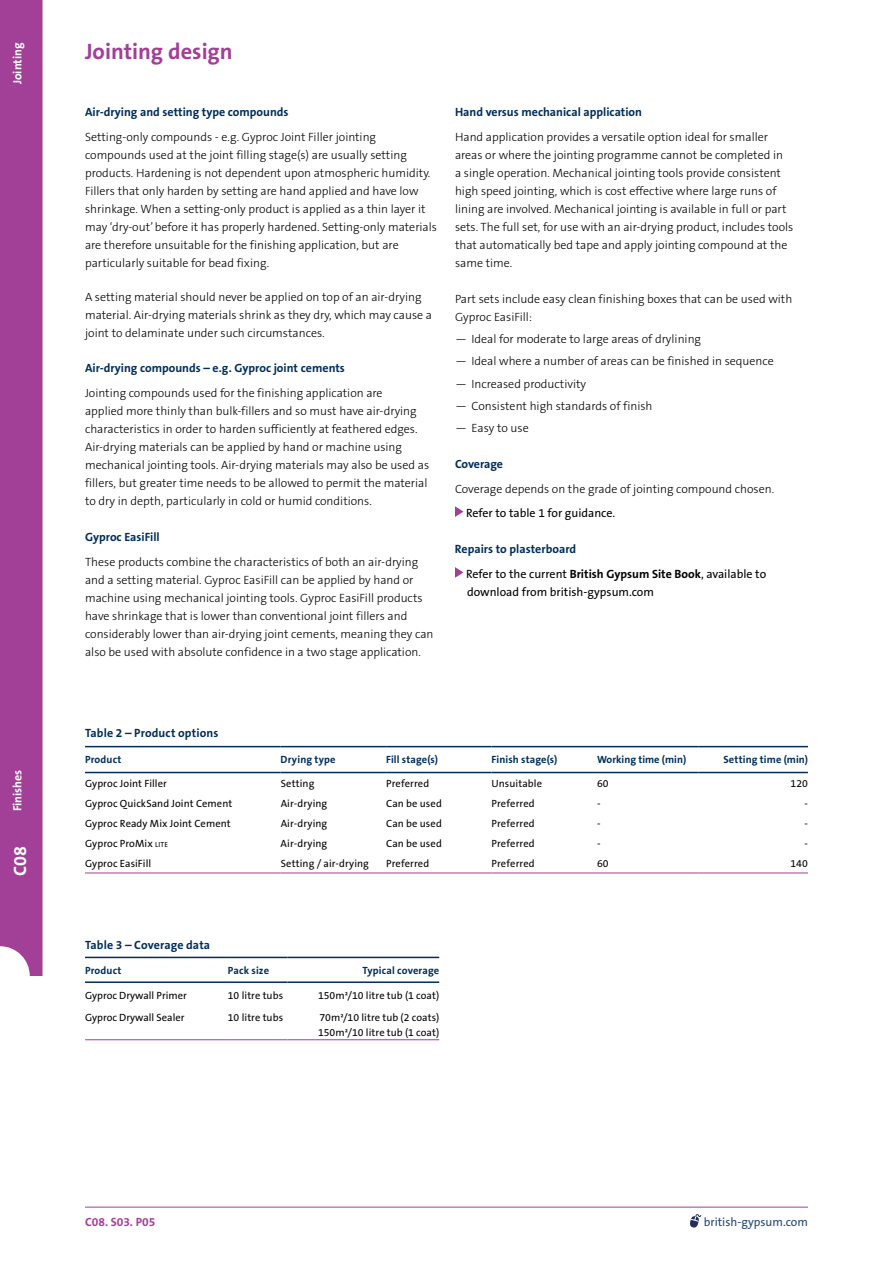
<style>
.page{position:relative;width:893px;height:1263px;background:#fff}
.page>*{position:absolute;margin:0;border:0;box-sizing:border-box;transform-origin:0 0}
.t1{font:700 22.5px "The Sans B7";color:#a23f97}
.t2{font:700 18px "The Sans B7";color:#fff}
.t3{font:300 12px/18px "The Sans B3";color:#000}
.t4{font:700 12px "The Sans B7";color:#002d5b}
.t5{font:12px/18px "The Sans B5 Plain";color:#000}
.t6{font:12px "The Sans B5 Plain";color:#264772}
.t7{font:700 12px "The Sans B7";color:#fff}
.t8{font:700 12px "The Sans B7";color:#a23f97}
.t9{font:10.5px/15px "The Sans B5 Plain";letter-spacing:.01em;color:#000}
.t10{font:700 10.5px "The Sans B7";letter-spacing:.01em;color:#002d5b}
.s1{font-family:"The Sans B7";font-weight:700}
.s2{font-size:7.35px}
</style>
<div class="page">
<hr style="left:85px;top:1207px;width:723px;height:1px;background:#a23f97">
<svg style="left:690px;top:1214px;width:11px;height:13px"></svg>
<div style="left:0;top:0;width:43px;height:976px;background:#a23f97"></div>
<hr style="left:85px;top:1039px;width:143px;height:1px;background:#a23f97">
<hr style="left:228px;top:1039px;width:59px;height:1px;background:#a23f97">
<hr style="left:287px;top:1039px;width:152px;height:1px;background:#a23f97">
<hr style="left:85px;top:981px;width:143px;height:2px;background:#002d5b">
<hr style="left:228px;top:981px;width:59px;height:2px;background:#002d5b">
<hr style="left:287px;top:981px;width:152px;height:2px;background:#002d5b">
<hr style="left:85px;top:957px;width:143px;height:1px;background:#002d5b">
<hr style="left:228px;top:957px;width:59px;height:1px;background:#002d5b">
<hr style="left:287px;top:957px;width:152px;height:1px;background:#002d5b">
<svg style="left:455px;top:506px;width:8px;height:11px"></svg>
<svg style="left:455px;top:567px;width:8px;height:11px"></svg>
<hr style="left:85px;top:772px;width:196px;height:1px;background:#002d5b">
<hr style="left:281px;top:772px;width:105px;height:1px;background:#002d5b">
<hr style="left:386px;top:772px;width:106px;height:1px;background:#002d5b">
<hr style="left:492px;top:772px;width:105px;height:1px;background:#002d5b">
<hr style="left:597px;top:772px;width:101px;height:1px;background:#002d5b">
<hr style="left:698px;top:772px;width:110px;height:1px;background:#002d5b">
<hr style="left:85px;top:746px;width:196px;height:1px;background:#002d5b">
<hr style="left:281px;top:746px;width:105px;height:1px;background:#002d5b">
<hr style="left:386px;top:746px;width:106px;height:1px;background:#002d5b">
<hr style="left:492px;top:746px;width:105px;height:1px;background:#002d5b">
<hr style="left:597px;top:746px;width:101px;height:1px;background:#002d5b">
<hr style="left:698px;top:746px;width:110px;height:1px;background:#002d5b">
<hr style="left:85px;top:873px;width:196px;height:1px;background:#a23f97">
<hr style="left:281px;top:873px;width:105px;height:1px;background:#a23f97">
<hr style="left:386px;top:873px;width:106px;height:1px;background:#a23f97">
<hr style="left:492px;top:873px;width:105px;height:1px;background:#a23f97">
<hr style="left:597px;top:873px;width:101px;height:1px;background:#a23f97">
<hr style="left:698px;top:873px;width:110px;height:1px;background:#a23f97">
<p class="t7" style="left:11px;top:84px;width:43px;rotate:-90deg">Jointing</p>
<p class="t7" style="left:11px;top:811px;width:43px;rotate:-90deg">Finishes</p>
<h2 class="t2" style="left:10px;top:876px;width:31px;rotate:-90deg">C08</h2>
<h1 class="t1" style="left:85px;top:39px;width:149px">Jointing design</h1>
<p class="t4" style="left:85px;top:106px;width:205px">Air-drying and setting type compounds</p>
<p class="t3" style="left:85px;top:128px;width:354px">Setting-only compounds - e.g. Gyproc Joint Filler jointing compounds used at the joint filling stage(s) are usually setting products. Hardening is not dependent upon atmospheric humidity.<br>Fillers that only harden by setting are hand applied and have low shrinkage. When a setting-only product is applied as a thin layer it may ‘dry-out’ before it has properly hardened. Setting-only materials are therefore unsuitable for the finishing application, but are particularly suitable for bead fixing.</p>
<p class="t3" style="left:85px;top:289px;width:349px">A setting material should never be applied on top of an air-drying material. Air-drying materials shrink as they dry, which may cause a joint to delaminate under such circumstances.</p>
<p class="t4" style="left:85px;top:361px;width:261px">Air-drying compounds – e.g. Gyproc joint cements</p>
<p class="t3" style="left:85px;top:384px;width:346px">Jointing compounds used for the finishing application are<br>applied more thinly than bulk-fillers and so must have air-drying characteristics in order to harden sufficiently at feathered edges.<br>Air-drying materials can be applied by hand or machine using mechanical jointing tools. Air-drying materials may also be used as fillers, but greater time needs to be allowed to permit the material to dry in depth, particularly in cold or humid conditions.</p>
<p class="t4" style="left:85px;top:530px;width:76px">Gyproc EasiFill</p>
<p class="t3" style="left:85px;top:553px;width:350px">These products combine the characteristics of both an air-drying and a setting material. Gyproc EasiFill can be applied by hand or machine using mechanical jointing tools. Gyproc EasiFill products have shrinkage that is lower than conventional joint fillers and considerably lower than air-drying joint cements, meaning they can also be used with absolute confidence in a two stage application.</p>
<p class="t4" style="left:455px;top:106px;width:189px">Hand versus mechanical application</p>
<p class="t3" style="left:455px;top:128px;width:340px">Hand application provides a versatile option ideal for smaller areas or where the jointing programme cannot be completed in<br>a single operation. Mechanical jointing tools provide consistent high speed jointing, which is cost effective where large runs of lining are involved. Mechanical jointing is available in full or part sets. The full set, for use with an air-drying product, includes tools that automatically bed tape and apply jointing compound at the same time.</p>
<p class="t3" style="left:455px;top:290px;width:339px">Part sets include easy clean finishing boxes that can be used with<br>Gyproc EasiFill:</p>
<p class="t3" style="left:455px;top:330px;width:248px">— Ideal for moderate to large areas of drylining</p>
<p class="t3" style="left:455px;top:353px;width:320px">— Ideal where a number of areas can be finished in sequence</p>
<p class="t3" style="left:455px;top:375px;width:133px">— Increased productivity</p>
<p class="t3" style="left:455px;top:397px;width:199px">— Consistent high standards of finish</p>
<p class="t3" style="left:455px;top:419px;width:75px">— Easy to use</p>
<p class="t4" style="left:455px;top:458px;width:50px">Coverage</p>
<p class="t3" style="left:455px;top:480px;width:321px">Coverage depends on the grade of jointing compound chosen.</p>
<p class="t5" style="left:466px;top:504px;width:151px">Refer to table 1 for guidance.</p>
<p class="t4" style="left:455px;top:542px;width:123px">Repairs to plasterboard</p>
<p class="t5" style="left:466px;top:565px;width:302px">Refer to the current <span class="s1">British Gypsum Site Book</span>, available to download from british-gypsum.com</p>
<p class="t4" style="left:85px;top:726px;width:135px">Table 2 – Product options</p>
<p class="t10" style="left:85px;top:754px;width:38px">Product</p>
<p class="t10" style="left:281px;top:754px;width:56px">Drying type</p>
<p class="t10" style="left:386px;top:754px;width:53px">Fill stage(s)</p>
<p class="t10" style="left:492px;top:754px;width:67px">Finish stage(s)</p>
<p class="t10" style="left:597px;top:754px;width:91px">Working time (min)</p>
<p class="t10" style="left:723px;top:754px;width:86px">Setting time (min)</p>
<p class="t9" style="left:85px;top:776px;width:83px">Gyproc Joint Filler</p>
<p class="t9" style="left:281px;top:776px;width:35px">Setting</p>
<p class="t9" style="left:386px;top:776px;width:45px">Preferred</p>
<p class="t9" style="left:492px;top:776px;width:52px">Unsuitable</p>
<p class="t9" style="left:597px;top:776px;width:13px">60</p>
<p class="t9" style="left:791px;top:776px;width:19px">120</p>
<p class="t9" style="left:85px;top:796px;width:149px">Gyproc QuickSand Joint Cement</p>
<p class="t9" style="left:281px;top:796px;width:48px">Air-drying</p>
<p class="t9" style="left:386px;top:796px;width:57px">Can be used</p>
<p class="t9" style="left:492px;top:796px;width:45px">Preferred</p>
<p class="t9" style="left:597px;top:796px;width:5px">-</p>
<p class="t9" style="left:804px;top:796px;width:5px">-</p>
<p class="t9" style="left:85px;top:816px;width:147px">Gyproc Ready Mix Joint Cement</p>
<p class="t9" style="left:281px;top:816px;width:48px">Air-drying</p>
<p class="t9" style="left:386px;top:816px;width:57px">Can be used</p>
<p class="t9" style="left:492px;top:816px;width:45px">Preferred</p>
<p class="t9" style="left:597px;top:816px;width:5px">-</p>
<p class="t9" style="left:804px;top:816px;width:5px">-</p>
<p class="t9" style="left:85px;top:836px;width:84px">Gyproc ProMix <span class="s2">lite</span></p>
<p class="t9" style="left:281px;top:836px;width:48px">Air-drying</p>
<p class="t9" style="left:386px;top:836px;width:57px">Can be used</p>
<p class="t9" style="left:492px;top:836px;width:45px">Preferred</p>
<p class="t9" style="left:597px;top:836px;width:5px">-</p>
<p class="t9" style="left:804px;top:836px;width:5px">-</p>
<p class="t9" style="left:85px;top:856px;width:68px">Gyproc EasiFill</p>
<p class="t9" style="left:281px;top:856px;width:90px">Setting / air-drying</p>
<p class="t9" style="left:386px;top:856px;width:45px">Preferred</p>
<p class="t9" style="left:492px;top:856px;width:45px">Preferred</p>
<p class="t9" style="left:597px;top:856px;width:13px">60</p>
<p class="t9" style="left:790px;top:856px;width:19px">140</p>
<p class="t4" style="left:85px;top:938px;width:127px">Table 3 – Coverage data</p>
<p class="t10" style="left:85px;top:964px;width:38px">Product</p>
<p class="t10" style="left:228px;top:964px;width:43px">Pack size</p>
<p class="t10" style="left:363px;top:964px;width:78px">Typical coverage</p>
<p class="t9" style="left:85px;top:988px;width:103px">Gyproc Drywall Primer</p>
<p class="t9" style="left:228px;top:988px;width:57px">10 litre tubs</p>
<p class="t9" style="left:318px;top:988px;width:123px">150m²/10 litre tub (1 coat)</p>
<p class="t9" style="left:85px;top:1010px;width:101px">Gyproc Drywall Sealer</p>
<p class="t9" style="left:228px;top:1010px;width:57px">10 litre tubs</p>
<p class="t9" style="left:318px;top:1010px;width:123px">70m²/10 litre tub (2 coats)<br>150m²/10 litre tub (1 coat)</p>
<p class="t8" style="left:85px;top:1215px;width:72px">C08. S03. P05</p>
<p class="t6" style="left:704px;top:1215px;width:106px">british-gypsum.com</p>
</div>
